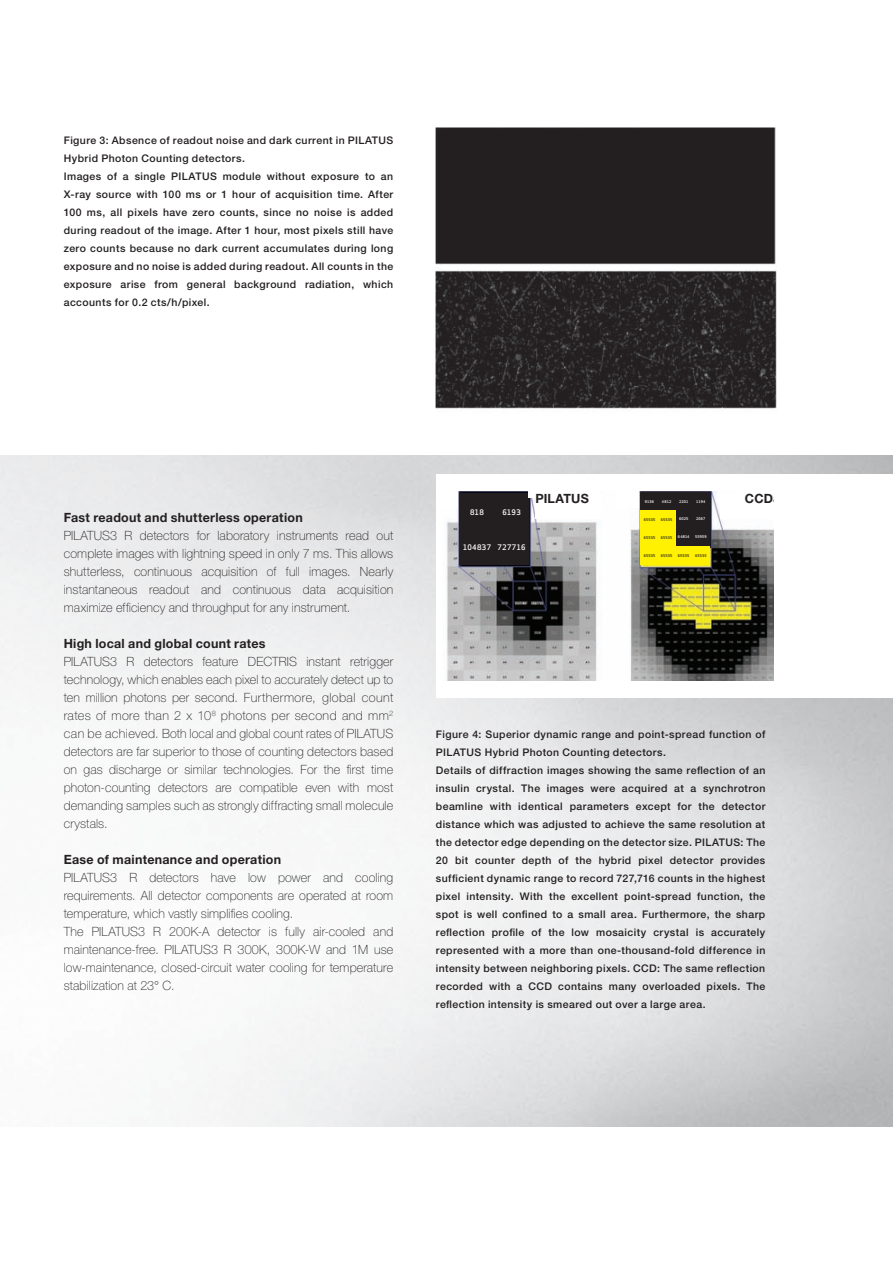
<style>
.page{position:relative;width:893px;height:1263px;background:#fff}
.page>*{position:absolute;margin:0;border:0;box-sizing:border-box;transform-origin:0 0}
.t1{font:100 12.75px/18px "Helvetica Neue LT Std";letter-spacing:.01em;color:#231f20;text-align:justify}
.t2{font:700 12.75px "Helvetica Neue LT Std";letter-spacing:.02em;color:#231f20}
.t3{font:500 10.5px/18px "Helvetica Neue LT Std";letter-spacing:.04em;color:#231f20}
.t4{font:500 7.5px "Apex New";letter-spacing:.03em;color:#fff}
.t5{font:500 3.75px "Apex New";letter-spacing:.03em;color:#231f20}
.t6{font:500 3.75px "Apex New";letter-spacing:.035em;color:#fff}
</style>
<div class="page">
<img style="left:436px;top:128px;width:340px;height:281px">
<img style="left:446px;top:491px;width:327px;height:190px">
<div style="left:692px;top:492px;width:17px;height:18px;background:#231f20"></div>
<div style="left:692px;top:510px;width:17px;height:17px;background:#231f20"></div>
<div style="left:692px;top:527px;width:17px;height:19px;background:#231f20"></div>
<div style="left:658px;top:492px;width:17px;height:18px;background:#231f20"></div>
<div style="left:675px;top:492px;width:17px;height:18px;background:#231f20"></div>
<div style="left:675px;top:510px;width:17px;height:17px;background:#231f20"></div>
<div style="left:494px;top:493px;width:35px;height:37px;background:#231f20"></div>
<div style="left:494px;top:530px;width:35px;height:35px;background:#231f20"></div>
<div style="left:460px;top:493px;width:34px;height:37px;background:#231f20"></div>
<div style="left:460px;top:530px;width:34px;height:35px;background:#231f20"></div>
<div style="left:675px;top:527px;width:17px;height:19px;background:#231f20"></div>
<div style="left:641px;top:492px;width:17px;height:18px;background:#231f20"></div>
<div style="left:641px;top:510px;width:17px;height:18px;background:#fff101"></div>
<div style="left:641px;top:528px;width:17px;height:18px;background:#fff101"></div>
<div style="left:641px;top:546px;width:17px;height:19px;background:#fff101"></div>
<div style="left:675px;top:546px;width:17px;height:19px;background:#fff101"></div>
<div style="left:658px;top:510px;width:17px;height:18px;background:#fff101"></div>
<div style="left:658px;top:528px;width:17px;height:18px;background:#fff101"></div>
<div style="left:658px;top:546px;width:17px;height:19px;background:#fff101"></div>
<div style="left:692px;top:546px;width:17px;height:19px;background:#fff101"></div>
<div style="left:440px;top:488px;width:18px;height:20px;background:#fff"></div>
<div style="left:616px;top:488px;width:23px;height:20px;background:#fff"></div>
<div style="left:528px;top:482px;width:72px;height:16px;background:#fff"></div>
<div style="left:736px;top:482px;width:72px;height:16px;background:#fff"></div>
<div style="left:535px;top:493px;width:67px;height:26px;background:#fff"></div>
<div style="left:720px;top:493px;width:53px;height:26px;background:#fff"></div>
<p class="t3" style="left:64px;top:131px;width:331px">Figure 3: Absence of readout noise and dark current in PILATUS Hybrid Photon Counting detectors.<br>Images of a single PILATUS module without exposure to an X-ray source with 100 ms or 1 hour of acquisition time. After 100 ms, all pixels have zero counts, since no noise is added during readout of the image. After 1 hour, most pixels still have zero counts because no dark current accumulates during long exposure and no noise is added during readout. All counts in the exposure arise from general background radiation, which accounts for 0.2 cts/h/pixel.</p>
<p class="t2" style="left:64px;top:510px;width:240px">Fast readout and shutterless operation</p>
<p class="t1" style="left:64px;top:526px;width:331px">PILATUS3 R detectors for laboratory instruments read out complete images with lightning speed in only 7 ms. This allows shutterless, continuous acquisition of full images. Nearly instantaneous readout and continuous data acquisition maximize efficiency and throughput for any instrument.</p>
<p class="t2" style="left:64px;top:636px;width:203px">High local and global count rates</p>
<p class="t1" style="left:64px;top:652px;width:331px">PILATUS3 R detectors feature DECTRIS instant retrigger technology, which enables each pixel to accurately detect up to ten million photons per second. Furthermore, global count rates of more than 2 x 10<sup>8</sup> photons per second and mm<sup>2 </sup>can be achieved. Both local and global count rates of PILATUS detectors are far superior to those of counting detectors based on gas discharge or similar technologies. For the first time photon-counting detectors are compatible even with most demanding samples such as strongly diffracting small molecule crystals.</p>
<p class="t2" style="left:64px;top:852px;width:219px">Ease of maintenance and operation</p>
<p class="t1" style="left:64px;top:868px;width:331px;text-align:left">PILATUS3 R detectors have low power and cooling requirements. All detector components are operated at room temperature, which vastly simplifies cooling.<br>The PILATUS3 R 200K-A detector is fully air-cooled and maintenance-free. PILATUS3 R 300K, 300K-W and 1M use low-maintenance, closed-circuit water cooling for temperature stabilization at 23° C.</p>
<p class="t4" style="left:470px;top:507px;width:15px">818</p>
<p class="t4" style="left:463px;top:542px;width:30px">104837</p>
<p class="t4" style="left:502px;top:507px;width:20px">6193</p>
<p class="t4" style="left:498px;top:542px;width:30px">727716</p>
<p class="t2" style="left:535px;top:490px;width:55px">PILATUS</p>
<p class="t2" style="left:745px;top:490px;width:30px">CCD</p>
<p class="t6" style="left:645px;top:499px;width:11px">9136</p>
<p class="t5" style="left:644px;top:517px;width:13px">65535</p>
<p class="t5" style="left:644px;top:535px;width:13px">65535</p>
<p class="t5" style="left:644px;top:553px;width:13px">65535</p>
<p class="t5" style="left:678px;top:553px;width:13px">65535</p>
<p class="t6" style="left:662px;top:499px;width:11px">4812</p>
<p class="t6" style="left:679px;top:499px;width:11px">2201</p>
<p class="t6" style="left:679px;top:516px;width:11px">6025</p>
<p class="t6" style="left:696px;top:499px;width:11px">1194</p>
<p class="t6" style="left:696px;top:516px;width:11px">2067</p>
<p class="t6" style="left:695px;top:534px;width:13px">55959</p>
<p class="t5" style="left:661px;top:517px;width:13px">65535</p>
<p class="t5" style="left:661px;top:535px;width:13px">65535</p>
<p class="t5" style="left:661px;top:553px;width:13px">65535</p>
<p class="t5" style="left:695px;top:553px;width:13px">65535</p>
<p class="t6" style="left:678px;top:534px;width:13px">64814</p>
<p class="t3" style="left:436px;top:725px;width:331px">Figure 4: Superior dynamic range and point-spread function of PILATUS Hybrid Photon Counting detectors.<br>Details of diffraction images showing the same reflection of an insulin crystal. The images were acquired at a synchrotron beamline with identical parameters except for the detector distance which was adjusted to achieve the same resolution at the detector edge depending on the detector size. PILATUS: The 20 bit counter depth of the hybrid pixel detector provides sufficient dynamic range to record 727,716 counts in the highest pixel intensity. With the excellent point-spread function, the spot is well confined to a small area. Furthermore, the sharp reflection profile of the low mosaicity crystal is accurately represented with a more than one-thousand-fold difference in intensity between neighboring pixels. CCD: The same reflection recorded with a CCD contains many overloaded pixels. The reflection intensity is smeared out over a large area.</p>
</div>
